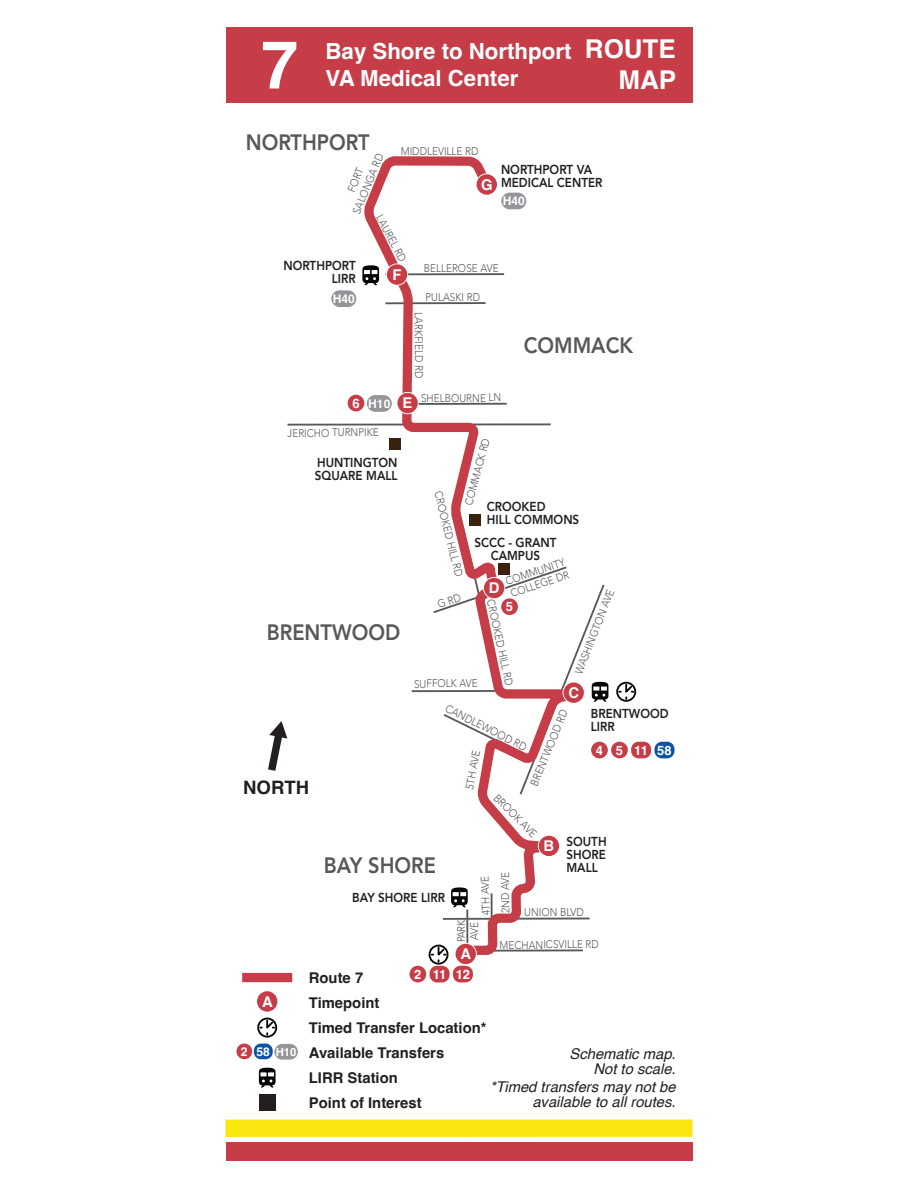
<style>
.page{position:relative;width:918px;height:1188px;background:#fff}
.page>*{position:absolute;margin:0;border:0;box-sizing:border-box;transform-origin:0 0}
.t1{font:700 66.75px "Helvetica";color:#fff}
.t2{font:700 25.95px "Helvetica";color:#fff}
.t3{font:700 22.2px/26.7px "Helvetica";color:#fff}
.t4{font:800 22.2px "Avenir";color:#57585a;scale:.9 1}
.t5{font:700 18.6px "Helvetica";color:#231f20}
.t6{font:700 14.85px/25px "Helvetica";color:#231f20}
.t7{font:italic 14.85px/14.9px "Helvetica";color:#231f20;text-align:right}
.t8{font:700 14.85px "Helvetica";color:#fff}
.t9{font:800 12.9px/12.9px "Avenir";color:#231f20;scale:.9 1}
.t10{font:700 12.9px "Helvetica";color:#fff}
.t11{font:700 12.15px "Helvetica";color:#fff}
.t12{font:700 12px "Helvetica";color:#fff}
.t13{font:300 11.1px/12.9px "Avenir";letter-spacing:-.01em;color:#57585a;scale:.9 1}
.s1{font-size:12.9px}
.s2{font-size:11.4px}
</style>
<div class="page">
<div style="left:226px;top:1119px;width:466px;height:18px;background:#fae60e"></div>
<div style="left:226px;top:1143px;width:466px;height:18px;background:#c63d48"></div>
<div style="left:226px;top:27px;width:466px;height:75px;background:#c63d48"></div>
<svg style="left:268px;top:721px;width:20px;height:50px"></svg>
<div style="left:242px;top:973px;width:50px;height:9px;background:#c63d48"></div>
<div style="left:256px;top:990px;width:22px;height:23px;border:6px solid #fff;border-radius:50%"></div>
<div style="left:259px;top:993px;width:17px;height:17px;background:#c63d48;border-radius:50%"></div>
<div style="left:257px;top:991px;width:20px;height:21px;border:4px solid #c63d48;border-radius:50%"></div>
<div style="left:257px;top:1018px;width:20px;height:20px;border:2px solid #050504;border-radius:50%"></div>
<svg style="left:260px;top:1019px;width:15px;height:16px"></svg>
<div style="left:259px;top:1094px;width:17px;height:17px;background:#231f20"></div>
<svg style="left:259px;top:1068px;width:17px;height:20px"></svg>
<div style="left:237px;top:1044px;width:15px;height:15px;background:#c63d48;border-radius:8px"></div>
<div style="left:254px;top:1044px;width:19px;height:15px;background:#0c54a3;border-radius:7px"></div>
<div style="left:274px;top:1044px;width:24px;height:16px;background:#939598;border-radius:8px"></div>
<hr style="left:287px;top:423px;width:264px;height:3px;background:#57585a">
<hr style="left:443px;top:918px;width:147px;height:2px;background:#57585a">
<hr style="left:491px;top:949px;width:92px;height:3px;background:#57585a">
<svg style="left:356px;top:102px;width:225px;height:1041px"></svg>
<div style="left:455px;top:943px;width:22px;height:22px;border:6px solid #fff;border-radius:50%"></div>
<div style="left:457px;top:946px;width:17px;height:16px;background:#c63d48;border-radius:50%"></div>
<div style="left:456px;top:944px;width:20px;height:20px;border:4px solid #c63d48;border-radius:50%"></div>
<div style="left:538px;top:835px;width:22px;height:22px;border:6px solid #fff;border-radius:50%"></div>
<div style="left:541px;top:838px;width:16px;height:16px;background:#c63d48;border-radius:50%"></div>
<div style="left:539px;top:836px;width:20px;height:20px;border:4px solid #c63d48;border-radius:50%"></div>
<div style="left:396px;top:392px;width:23px;height:22px;border:6px solid #fff;border-radius:50%"></div>
<div style="left:399px;top:395px;width:17px;height:16px;background:#c63d48;border-radius:50%"></div>
<div style="left:397px;top:393px;width:21px;height:20px;border:4px solid #c63d48;border-radius:50%"></div>
<div style="left:386px;top:263px;width:22px;height:23px;border:6px solid #fff;border-radius:50%"></div>
<div style="left:389px;top:266px;width:16px;height:17px;background:#c63d48;border-radius:50%"></div>
<div style="left:387px;top:264px;width:20px;height:21px;border:4px solid #c63d48;border-radius:50%"></div>
<div style="left:476px;top:173px;width:22px;height:23px;border:6px solid #fff;border-radius:50%"></div>
<div style="left:478px;top:176px;width:17px;height:17px;background:#c63d48;border-radius:50%"></div>
<div style="left:477px;top:174px;width:20px;height:21px;border:4px solid #c63d48;border-radius:50%"></div>
<svg style="left:451px;top:887px;width:17px;height:20px"></svg>
<svg style="left:362px;top:265px;width:17px;height:20px"></svg>
<div style="left:429px;top:945px;width:20px;height:20px;border:2px solid #050504;border-radius:50%"></div>
<svg style="left:432px;top:946px;width:14px;height:16px"></svg>
<div style="left:616px;top:682px;width:20px;height:20px;border:2px solid #050504;border-radius:50%"></div>
<svg style="left:619px;top:683px;width:15px;height:16px"></svg>
<div style="left:410px;top:966px;width:16px;height:16px;background:#c63d48;border-radius:8px"></div>
<div style="left:430px;top:966px;width:20px;height:16px;background:#c63d48;border-radius:7px"></div>
<div style="left:453px;top:966px;width:20px;height:16px;background:#c63d48;border-radius:7px"></div>
<div style="left:611px;top:742px;width:17px;height:16px;background:#c63d48;border-radius:8px"></div>
<div style="left:631px;top:742px;width:20px;height:16px;background:#c63d48;border-radius:7px"></div>
<div style="left:655px;top:742px;width:20px;height:16px;background:#0c54a3;border-radius:7px"></div>
<div style="left:367px;top:395px;width:25px;height:17px;background:#939598;border-radius:8px"></div>
<div style="left:348px;top:395px;width:16px;height:16px;background:#c63d48;border-radius:8px"></div>
<div style="left:331px;top:290px;width:25px;height:17px;background:#939598;border-radius:8px"></div>
<div style="left:501px;top:193px;width:25px;height:16px;background:#939598;border-radius:8px"></div>
<div style="left:389px;top:438px;width:12px;height:12px;background:#3a2111"></div>
<svg style="left:431px;top:510px;width:177px;height:287px"></svg>
<h1 class="t1" style="left:261px;top:24px;width:39px">7</h1>
<h3 class="t3" style="left:326px;top:40px;width:247px">Bay Shore to Northport<br>VA Medical Center</h3>
<h2 class="t2" style="left:585px;top:33px;width:92px">ROUTE</h2>
<h2 class="t2" style="left:619px;top:64px;width:59px">MAP</h2>
<h3 class="t4" style="left:246px;top:125px;width:139px">NORTHPORT</h3>
<p class="t13" style="left:401px;top:145px;width:88px">MIDDLEVILLE RD</p>
<p class="t13" style="left:338px;top:206px;width:73px;text-align:center;rotate:-68deg">FORT<br>SALONGA RD</p>
<p class="t9" style="left:501px;top:163px;width:114px">NORTHPORT VA<br>MEDICAL CENTER</p>
<h3 class="t8" style="left:481px;top:176px;width:13px">G</h3>
<p class="t12" style="left:503px;top:194px;width:24px">H40</p>
<p class="t13" style="left:385px;top:212px;width:59px;rotate:62deg">LAUREL RD</p>
<p class="t9" style="left:283px;top:259px;width:82px;text-align:right">NORTHPORT<br>LIRR</p>
<p class="t13" style="left:424px;top:262px;width:85px">BELLEROSE AVE</p>
<h3 class="t8" style="left:393px;top:266px;width:11px">F</h3>
<p class="t12" style="left:333px;top:291px;width:24px">H40</p>
<p class="t12" style="left:352px;top:396px;width:39px"><span class="s1">6</span> H10</p>
<p class="t13" style="left:425px;top:291px;width:62px">PULASKI RD</p>
<p class="t13" style="left:425px;top:312px;width:75px;rotate:90deg">LARKFIELD RD</p>
<h3 class="t8" style="left:403px;top:394px;width:11px">E</h3>
<p class="t13" style="left:421px;top:391px;width:91px">SHELBOURNE LN</p>
<h3 class="t4" style="left:524px;top:328px;width:123px">COMMACK</h3>
<p class="t13" style="left:288px;top:426px;width:103px">JERICHO TURNPIKE</p>
<p class="t9" style="left:315px;top:456px;width:94px">HUNTINGTON<br>SQUARE MALL</p>
<h3 class="t4" style="left:267px;top:615px;width:150px">BRENTWOOD</h3>
<p class="t13" style="left:462px;top:504px;width:78px;rotate:-75deg">COMMACK RD</p>
<p class="t13" style="left:444px;top:490px;width:99px;rotate:76deg">CROOKED HILL RD</p>
<p class="t9" style="left:487px;top:500px;width:104px">CROOKED<br>HILL COMMONS</p>
<p class="t9" style="left:474px;top:536px;width:93px;text-align:center">SCCC - GRANT<br>CAMPUS</p>
<p class="t13" style="left:504px;top:576px;width:70px;rotate:-19deg">COMMUNITY<br>COLLEGE DR</p>
<h3 class="t8" style="left:489px;top:579px;width:12px">D</h3>
<p class="t13" style="left:497px;top:598px;width:99px;rotate:78deg">CROOKED HILL RD</p>
<p class="t13" style="left:573px;top:671px;width:101px;rotate:-69deg">WASHINGTON AVE</p>
<p class="t10" style="left:506px;top:599px;width:9px">5</p>
<p class="t13" style="left:414px;top:677px;width:73px">SUFFOLK AVE</p>
<h3 class="t8" style="left:568px;top:684px;width:12px">C</h3>
<h3 class="t5" style="left:243px;top:776px;width:67px">NORTH</h3>
<p class="t13" style="left:449px;top:702px;width:101px;rotate:27deg">CANDLEWOOD RD</p>
<p class="t13" style="left:528px;top:783px;width:92px;rotate:-68deg">BRENTWOOD RD</p>
<p class="t13" style="left:463px;top:788px;width:45px;rotate:-79deg">5TH AVE</p>
<p class="t9" style="left:591px;top:707px;width:88px">BRENTWOOD<br>LIRR</p>
<p class="t10" style="left:596px;top:742px;width:77px">4 5 1158</p>
<h3 class="t4" style="left:324px;top:848px;width:126px">BAY SHORE</h3>
<p class="t9" style="left:352px;top:891px;width:105px">BAY SHORE LIRR</p>
<p class="t13" style="left:500px;top:791px;width:64px;rotate:45deg">BROOK AVE</p>
<p class="t9" style="left:566px;top:835px;width:46px;text-align:justify">SOUTH SHORE MALL</p>
<h3 class="t8" style="left:544px;top:837px;width:12px">B</h3>
<p class="t13" style="left:480px;top:915px;width:45px;rotate:-92deg">4TH AVE</p>
<p class="t13" style="left:499px;top:913px;width:47px;rotate:-91deg">2ND AVE</p>
<p class="t13" style="left:524px;top:906px;width:68px">UNION BLVD</p>
<p class="t13" style="left:500px;top:938px;width:112px">MECHANICSVILLE RD</p>
<p class="t13" style="left:455px;top:942px;width:27px;rotate:-90deg">PARK<br>AVE</p>
<h3 class="t8" style="left:461px;top:945px;width:12px">A</h3>
<h3 class="t8" style="left:262px;top:992px;width:12px">A</h3>
<p class="t11" style="left:241px;top:1044px;width:57px">2 58 <span class="s2">H10</span></p>
<p class="t10" style="left:414px;top:966px;width:57px">2 11 12</p>
<h3 class="t6" style="left:309px;top:967px;width:179px">Route 7<br>Timepoint<br>Timed Transfer Location*<br>Available Transfers<br>LIRR Station<br>Point of Interest</h3>
<h3 class="t7" style="left:570px;top:1047px;width:108px">Schematic map.<br>Not to scale.</h3>
<h3 class="t7" style="left:490px;top:1080px;width:187px">*Timed transfers may not be available to all routes.</h3>
</div>
